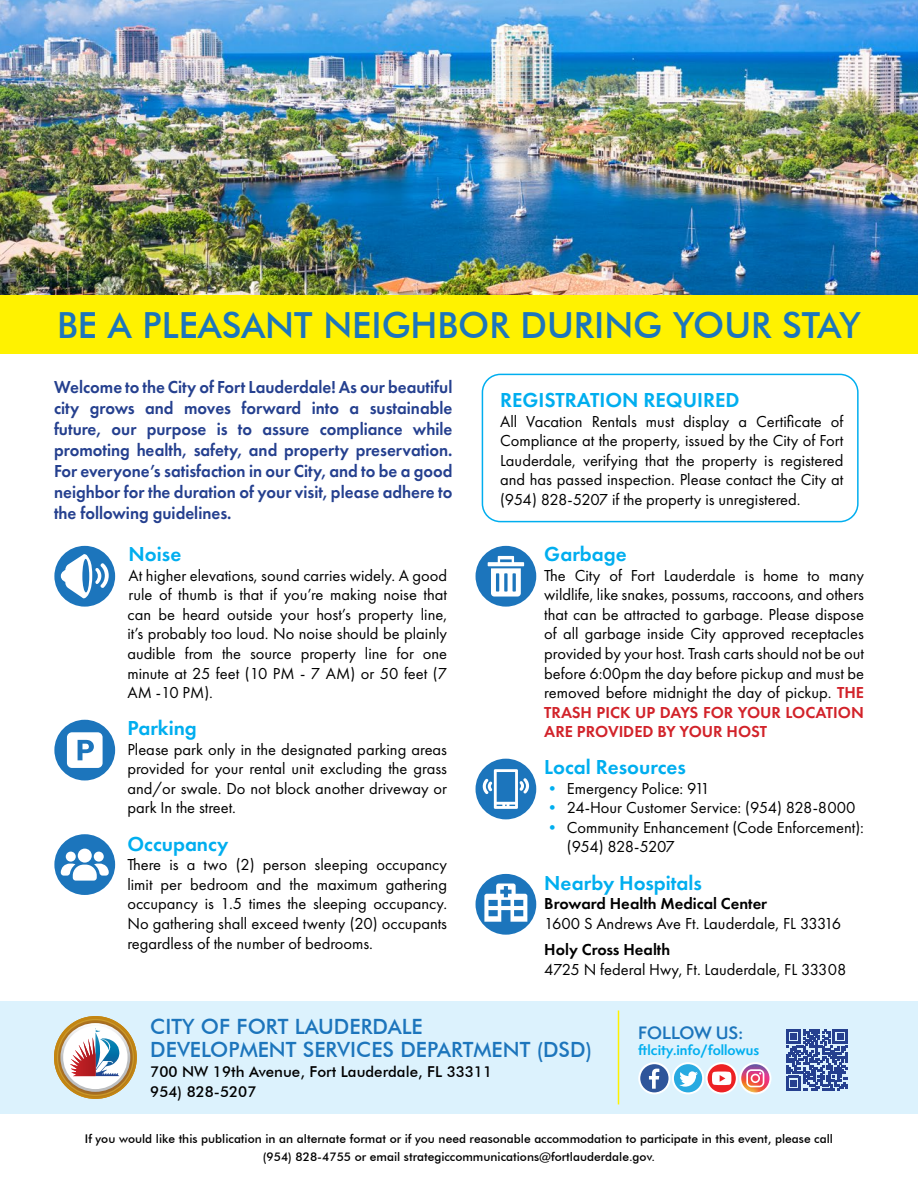
<style>
.page{position:relative;width:918px;height:1188px;background:#fff}
.page>*{position:absolute;margin:0;border:0;box-sizing:border-box;transform-origin:0 0}
.t1{font:500 36px "Futura BT";color:#1c75bc}
.t2{font:600 21px "Futura PT";color:#00aeef}
.t3{font:500 21px/23.1px "Futura BT";color:#1c75bc}
.t4{font:600 18px/21px "Futura PT";color:#25408f;text-align:justify;scale:.95 1}
.t5{font:16.5px/19.5px "Futura PT";color:#000;text-align:justify}
.t6{font:600 16.5px "Futura PT";color:#000}
.t7{font:600 16.5px "Semplicita Pro";letter-spacing:-.005em;color:#1c75bc}
.t8{font:500 15px/20.1px "Futura BT";color:#000}
.t9{font:700 13.05px "Semplicita Pro";color:#00aeef}
.t10{font:500 12px/18px "Futura BT";color:#000;text-align:center}
.s1{font-weight:600;color:#d2232a}
.s2{color:#00aeef}
</style>
<div class="page">
<div style="left:0;top:1001px;width:918px;height:113px;background:#dcf2fd"></div>
<img style="left:0;top:0;width:918px;height:296px">
<svg style="left:54px;top:1016px;width:83px;height:83px"></svg>
<svg style="left:638px;top:1062px;width:133px;height:32px"></svg>
<svg style="left:786px;top:1029px;width:62px;height:61px"></svg>
<hr style="left:618px;top:1010px;width:1px;height:94px;background:#fff200">
<div style="left:54px;top:546px;width:61px;height:61px;background:#1c75bc;border-radius:50%"></div>
<svg style="left:61px;top:553px;width:48px;height:46px"></svg>
<div style="left:54px;top:720px;width:61px;height:60px;background:#1c75bc;border-radius:50%"></div>
<svg style="left:67px;top:732px;width:36px;height:36px"></svg>
<div style="left:54px;top:834px;width:61px;height:61px;background:#1c75bc;border-radius:50%"></div>
<svg style="left:61px;top:864px;width:48px;height:17px"></svg>
<div style="left:78px;top:849px;width:14px;height:14px;background:#fff;border-radius:50%"></div>
<div style="left:66px;top:852px;width:10px;height:10px;background:#fff;border-radius:50%"></div>
<div style="left:94px;top:852px;width:10px;height:10px;background:#fff;border-radius:50%"></div>
<div style="left:476px;top:546px;width:60px;height:61px;background:#1c75bc;border-radius:50%"></div>
<svg style="left:488px;top:556px;width:36px;height:41px"></svg>
<div style="left:476px;top:759px;width:60px;height:60px;background:#1c75bc;border-radius:50%"></div>
<svg style="left:483px;top:769px;width:46px;height:40px"></svg>
<div style="left:476px;top:874px;width:60px;height:61px;background:#1c75bc;border-radius:50%"></div>
<svg style="left:484px;top:884px;width:43px;height:38px"></svg>
<div style="left:0;top:296px;width:918px;height:58px;background:#fff200"></div>
<div style="left:482px;top:374px;width:377px;height:148px;border:2px solid #00aeef;border-radius:18px"></div>
<h1 class="t1" style="left:57px;top:303px;width:805px">BE A PLEASANT NEIGHBOR DURING YOUR STAY</h1>
<p class="t4" style="left:54px;top:376px;width:421px">Welcome to the City of Fort Lauderdale! As our beautiful city grows and moves forward into a sustainable future, our purpose is to assure compliance while promoting health, safety, and property preservation.<br>For everyone’s satisfaction in our City, and to be a good neighbor for the duration of your visit, please adhere to the following guidelines.</p>
<p class="t2" style="left:129px;top:541px;width:54px">Noise</p>
<p class="t5" style="left:127px;top:566px;width:321px">At higher elevations, sound carries widely. A good rule of thumb is that if you’re making noise that can be heard outside your host’s property line, it’s probably too loud. No noise should be plainly audible from the source property line for one minute at 25 feet (10 PM - 7 AM) or 50 feet (7<br>AM -10 PM).</p>
<p class="t2" style="left:127px;top:715px;width:71px">Parking</p>
<p class="t5" style="left:127px;top:740px;width:321px">Please park only in the designated parking areas provided for your rental unit excluding the grass and/or swale. Do not block another driveway or park In the street.</p>
<p class="t2" style="left:127px;top:831px;width:103px">Occupancy</p>
<p class="t5" style="left:127px;top:855px;width:321px">There is a two (2) person sleeping occupancy limit per bedroom and the maximum gathering occupancy is 1.5 times the sleeping occupancy.<br>No gathering shall exceed twenty (20) occupants regardless of the number of bedrooms.</p>
<p class="t2" style="left:500px;top:387px;width:241px">REGISTRATION REQUIRED</p>
<p class="t5" style="left:500px;top:411px;width:345px">All Vacation Rentals must display a Certificate of Compliance at the property, issued by the City of Fort Lauderdale, verifying that the property is registered and has passed inspection. Please contact the City at (954) 828-5207 if the property is unregistered.</p>
<p class="t2" style="left:544px;top:541px;width:84px">Garbage</p>
<p class="t5" style="left:544px;top:566px;width:321px">The City of Fort Lauderdale is home to many wildlife, like snakes, possums, raccoons, and others that can be attracted to garbage. Please dispose of all garbage inside City approved receptacles provided by your host. Trash carts should not be out before 6:00pm the day before pickup and must be removed before midnight the day of pickup. <span class="s1">THE TRASH PICK UP DAYS FOR YOUR LOCATION ARE PROVIDED BY YOUR HOST</span></p>
<p class="t2" style="left:544px;top:754px;width:143px">Local Resources</p>
<p class="t5" style="left:544px;top:779px;width:167px"><span class="s2">•</span> Emergency Police: 911</p>
<p class="t5" style="left:544px;top:798px;width:313px"><span class="s2">•</span> 24-Hour Customer Service: (954) 828-8000</p>
<p class="t5" style="left:567px;top:818px;width:299px;text-indent:-23px"><span class="s2">•</span> Community Enhancement (Code Enforcement): (954) 828-5207</p>
<p class="t2" style="left:544px;top:870px;width:159px">Nearby Hospitals</p>
<p class="t6" style="left:544px;top:894px;width:224px">Broward Health Medical Center</p>
<p class="t5" style="left:544px;top:914px;width:298px">1600 S Andrews Ave Ft. Lauderdale, FL 33316</p>
<p class="t6" style="left:544px;top:939px;width:127px">Holy Cross Health</p>
<p class="t5" style="left:544px;top:959px;width:304px">4725 N federal Hwy, Ft. Lauderdale, FL 33308</p>
<p class="t3" style="left:150px;top:1015px;width:443px">CITY OF FORT LAUDERDALE<br>DEVELOPMENT SERVICES DEPARTMENT (DSD)</p>
<p class="t8" style="left:150px;top:1062px;width:343px">700 NW 19th Avenue, Fort Lauderdale, FL 33311<br>954) 828-5207</p>
<p class="t10" style="left:85px;top:1130px;width:750px">If you would like this publication in an alternate format or if you need reasonable accommodation to participate in this event, please call (954) 828-4755 or email strategiccommunications@fortlauderdale.gov.</p>
<p class="t7" style="left:638px;top:1020px;width:106px">FOLLOW US:</p>
<p class="t9" style="left:638px;top:1041px;width:123px">ftlcity.info/followus</p>
</div>
